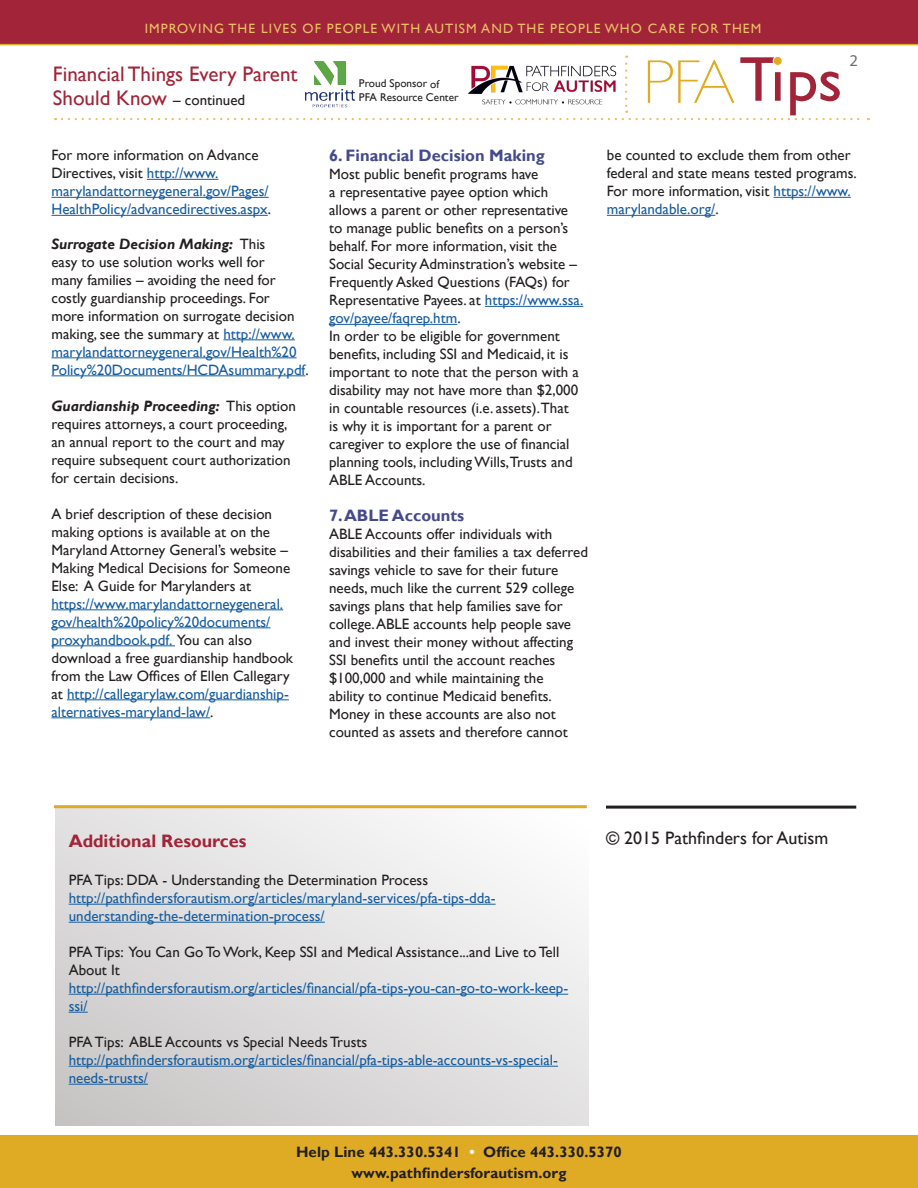
<style>
.page{position:relative;width:918px;height:1188px;background:#fff}
.page>*{position:absolute;margin:0;border:0;box-sizing:border-box;transform-origin:0 0}
.Title-page_2{font:21px "Gill Sans";color:#a22438}
.Copyright_line{font:18px "Gill Sans";color:#231f20}
.Resources_heading{font:700 18px "Gill Sans";color:#a22438}
.Text_1{font:700 16.5px "Gill Sans";color:#454a8b}
.t1{font:16.5px "Myriad Pro";color:#6d6f72}
.Text_1-2{font:15px/18px "Gill Sans";color:#231f20}
.Resource_listing{font:15px/18px "Gill Sans";color:#175d9e}
.Resource_listing-2{font:15px/18px "Gill Sans";color:#231f20}
.Text_1-3{font:15px/18px "Gill Sans";color:#175d9e}
.t2{font:700 15px/21px "Gill Sans";letter-spacing:.005em;color:#231f20;text-align:center}
.Text_1-4{font:13.5px "Gill Sans";letter-spacing:.08em;color:#e8c066}
.t3{font:11.25px "Gill Sans";color:#231f20}
.s1{font-size:15px;color:#231f20}
.s2{color:#231f20}
.s3{font-weight:700;font-style:italic}
.s4{color:#175d9e}
.s5{color:#fff}
</style>
<div class="page">
<div style="left:0;top:1136px;width:918px;height:52px;background:#dfab24"></div>
<hr style="left:147px;top:179px;width:71px;height:1px;background:#175d9e">
<hr style="left:51px;top:197px;width:218px;height:1px;background:#175d9e">
<hr style="left:51px;top:215px;width:217px;height:1px;background:#175d9e">
<hr style="left:223px;top:339px;width:72px;height:1px;background:#175d9e">
<hr style="left:51px;top:357px;width:246px;height:1px;background:#175d9e">
<hr style="left:51px;top:375px;width:254px;height:1px;background:#175d9e">
<hr style="left:51px;top:609px;width:232px;height:1px;background:#175d9e">
<hr style="left:51px;top:627px;width:219px;height:1px;background:#175d9e">
<hr style="left:51px;top:645px;width:124px;height:1px;background:#175d9e">
<hr style="left:67px;top:699px;width:222px;height:1px;background:#175d9e">
<hr style="left:51px;top:717px;width:159px;height:1px;background:#175d9e">
<hr style="left:485px;top:306px;width:98px;height:1px;background:#175d9e">
<hr style="left:329px;top:324px;width:128px;height:1px;background:#175d9e">
<hr style="left:774px;top:197px;width:77px;height:1px;background:#175d9e">
<hr style="left:607px;top:215px;width:108px;height:1px;background:#175d9e">
<svg style="left:55px;top:808px;width:534px;height:317px;fill:#e3e1e1"></svg>
<hr style="left:606px;top:806px;width:250px;height:3px;background:#231f20">
<div style="left:0;top:0;width:918px;height:45px;background:#a22438"></div>
<hr style="left:69px;top:904px;width:427px;height:1px;background:#175d9e">
<hr style="left:69px;top:922px;width:256px;height:1px;background:#175d9e">
<hr style="left:69px;top:994px;width:499px;height:1px;background:#175d9e">
<svg style="left:69px;top:1012px;width:19px;height:1px"></svg>
<hr style="left:69px;top:1066px;width:489px;height:1px;background:#175d9e">
<hr style="left:69px;top:1084px;width:79px;height:1px;background:#175d9e">
<hr style="left:54px;top:805px;width:533px;height:3px;background:#dfab24">
<svg style="left:62px;top:56px;width:807px;height:64px"></svg>
<img style="left:314px;top:61px;width:32px;height:24px">
<img style="left:439px;top:43px;width:207px;height:78px">
<p class="Text_1-4" style="left:145px;top:20px;width:618px">IMPROVING THE LIVES OF PEOPLE WITH AUTISM AND THE PEOPLE WHO CARE FOR THEM</p>
<p class="Title-page_2" style="left:53px;top:62px;width:246px">Financial Things Every Parent</p>
<p class="Title-page_2" style="left:53px;top:86px;width:194px">Should Know <span class="s1">– continued</span></p>
<p class="t3" style="left:359px;top:77px;width:82px">Proud Sponsor of</p>
<p class="t3" style="left:359px;top:90px;width:101px">PFA Resource Center</p>
<p class="t1" style="left:849px;top:50px;width:10px">2</p>
<p class="Text_1-3" style="left:51px;top:146px;width:221px"><span class="s2">For more information on Advance Directives, visit</span> http://www. marylandattorneygeneral.gov/Pages/ HealthPolicy/advancedirectives.aspx<span class="s2">.</span></p>
<p class="Text_1-2" style="left:51px;top:235px;width:259px"><span class="s3">Surrogate Decision Making:</span> This<br>easy to use solution works well for<br>many families – avoiding the need for costly guardianship proceedings. For<br>more information on surrogate decision making, see the summary at <span class="s4">http://www. marylandattorneygeneral.gov/Health%20<br>Policy%20Documents/HCDAsummary.pdf</span>.</p>
<p class="Text_1-2" style="left:51px;top:397px;width:246px"><span class="s3">Guardianship Proceeding:</span> This option requires attorneys, a court proceeding, an annual report to the court and may require subsequent court authorization for certain decisions.</p>
<p class="Text_1-2" style="left:51px;top:505px;width:243px">A brief description of these decision making options is available at on the Maryland Attorney General’s website – Making Medical Decisions for Someone Else: A Guide for Marylanders at <span class="s4">https://www.marylandattorneygeneral. gov/health%20policy%20documents/ proxyhandbook.pdf.</span> You can also download a free guardianship handbook from the Law Offices of Ellen Callegary at <span class="s4">http://callegarylaw.com/guardianship&shy;alternatives-maryland-law/</span>.</p>
<p class="Text_1" style="left:329px;top:146px;width:217px">6. Financial Decision Making</p>
<p class="Text_1-2" style="left:329px;top:165px;width:256px">Most public benefit programs have<br>a representative payee option which allows a parent or other representative to manage public benefits on a person’s behalf. For more information, visit the Social Security Adminstration’s website – Frequently Asked Questions (FAQs) for Representative Payees. at <span class="s4">https://www.ssa. gov/payee/faqrep.htm</span>.</p>
<p class="Text_1-2" style="left:329px;top:327px;width:251px">In order to be eligible for government benefits, including SSI and Medicaid, it is important to note that the person with a disability may not have more than $2,000 in countable resources (i.e. assets).That is why it is important for a parent or caregiver to explore the use of financial planning tools, including Wills,Trusts and ABLE Accounts.</p>
<p class="Text_1" style="left:329px;top:506px;width:136px">7. ABLE Accounts</p>
<p class="Text_1-2" style="left:329px;top:525px;width:260px">ABLE Accounts offer individuals with disabilities and their families a tax deferred savings vehicle to save for their future needs, much like the current 529 college savings plans that help families save for college. ABLE accounts help people save and invest their money without affecting SSI benefits until the account reaches $100,000 and while maintaining the<br>ability to continue Medicaid benefits.<br>Money in these accounts are also not counted as assets and therefore cannot</p>
<p class="Text_1-2" style="left:607px;top:146px;width:251px">be counted to exclude them from other federal and state means tested programs.<br>For more information, visit <span class="s4">https://www. marylandable.org/</span>.</p>
<p class="Resources_heading" style="left:69px;top:830px;width:179px">Additional Resources</p>
<p class="Resource_listing-2" style="left:69px;top:871px;width:361px">PFA Tips: DDA - Understanding the Determination Process</p>
<p class="Resource_listing" style="left:69px;top:889px;width:428px">http://pathfindersforautism.org/articles/maryland-services/pfa-tips-dda&shy;understanding-the-determination-process/</p>
<p class="Resource_listing-2" style="left:69px;top:943px;width:492px">PFA Tips: You Can Go To Work, Keep SSI and Medical Assistance...and Live to Tell<br>About It</p>
<p class="Resource_listing" style="left:69px;top:979px;width:501px">http://pathfindersforautism.org/articles/financial/pfa-tips-you-can-go-to-work-keep&shy;ssi/</p>
<p class="Resource_listing-2" style="left:69px;top:1033px;width:300px">PFA Tips: ABLE Accounts vs Special Needs Trusts</p>
<p class="Resource_listing" style="left:69px;top:1051px;width:491px">http://pathfindersforautism.org/articles/financial/pfa-tips-able-accounts-vs-special&shy;needs-trusts/</p>
<p class="Copyright_line" style="left:606px;top:827px;width:224px">© 2015 Pathfinders for Autism</p>
<p class="t2" style="left:296px;top:1142px;width:327px">Help Line 443.330.5341 <span class="s5">•</span> Office 443.330.5370 www.pathfindersforautism.org</p>
</div>
